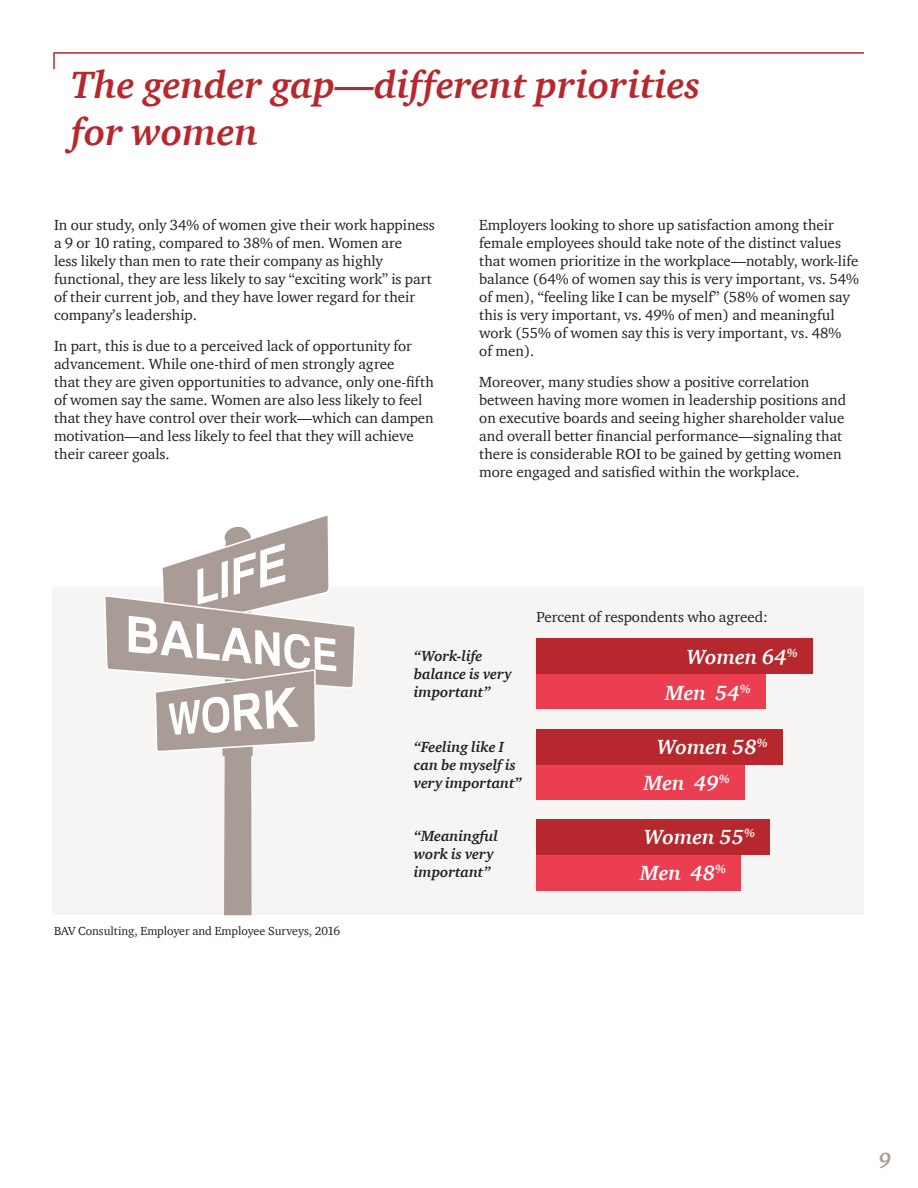
<style>
.page{position:relative;width:918px;height:1188px;background:#fff}
.page>*{position:absolute;margin:0;border:0;box-sizing:border-box;transform-origin:0 0}
.t1{font:italic 700 39px/46.5px "ITC Charter Com";color:#b6282d}
.t2{font:italic 700 21px "ITC Charter Com";color:#fff}
.t3{font:italic 700 21px "ITC Charter Com";color:#a99b95}
.t4{font:15px/18px "ITC Charter Com";color:#231f20}
.t5{font:italic 700 15px/18px "ITC Charter Com";letter-spacing:-.005em;color:#231f20}
.t6{font:12px "ITC Charter Com";color:#231f20}
</style>
<div class="page">
<div style="left:53px;top:587px;width:811px;height:328px;background:#f6f5f4"></div>
<div style="left:536px;top:674px;width:230px;height:35px;background:#eb3e51"></div>
<div style="left:536px;top:764px;width:209px;height:36px;background:#eb3e51"></div>
<div style="left:536px;top:855px;width:204px;height:36px;background:#eb3e51"></div>
<div style="left:536px;top:638px;width:277px;height:36px;background:#b6282d"></div>
<div style="left:536px;top:729px;width:247px;height:35px;background:#b6282d"></div>
<div style="left:536px;top:819px;width:234px;height:36px;background:#b6282d"></div>
<svg style="left:105px;top:515px;width:250px;height:400px"></svg>
<svg style="left:53px;top:52px;width:811px;height:18px"></svg>
<p class="t1" style="left:71px;top:61px;width:631px">The gender gap—different priorities for women</p>
<p class="t4" style="left:54px;top:215px;width:382px">In our study, only 34% of women give their work happiness a 9 or 10 rating, compared to 38% of men. Women are<br>less likely than men to rate their company as highly functional, they are less likely to say “exciting work” is part of their current job, and they have lower regard for their company’s leadership.</p>
<p class="t4" style="left:54px;top:337px;width:381px">In part, this is due to a perceived lack of opportunity for advancement. While one-third of men strongly agree<br>that they are given opportunities to advance, only one-fifth of women say the same. Women are also less likely to feel that they have control over their work—which can dampen motivation—and less likely to feel that they will achieve their career goals.</p>
<p class="t4" style="left:479px;top:215px;width:381px">Employers looking to shore up satisfaction among their female employees should take note of the distinct values that women prioritize in the workplace—notably, work-life balance (64% of women say this is very important, vs. 54% of men), “feeling like I can be myself” (58% of women say this is very important, vs. 49% of men) and meaningful work (55% of women say this is very important, vs. 48%<br>of men).</p>
<p class="t4" style="left:479px;top:373px;width:368px">Moreover, many studies show a positive correlation between having more women in leadership positions and on executive boards and seeing higher shareholder value and overall better financial performance—signaling that there is considerable ROI to be gained by getting women more engaged and satisfied within the workplace.</p>
<p class="t4" style="left:536px;top:607px;width:233px">Percent of respondents who agreed:</p>
<p class="t6" style="left:54px;top:923px;width:288px">BAV Consulting, Employer and Employee Surveys, 2016</p>
<p class="t5" style="left:414px;top:647px;width:99px">“Work-life balance is very important”</p>
<p class="t5" style="left:414px;top:738px;width:109px">“Feeling like I can be myself is very important”</p>
<p class="t5" style="left:414px;top:827px;width:86px">“Meaningful work is very important”</p>
<p class="t2" style="left:687px;top:644px;width:112px">Women 64<sup>%</sup></p>
<p class="t2" style="left:665px;top:680px;width:87px">Men 54<sup>%</sup></p>
<p class="t2" style="left:657px;top:734px;width:112px">Women 58<sup>%</sup></p>
<p class="t2" style="left:644px;top:770px;width:87px">Men 49<sup>%</sup></p>
<p class="t2" style="left:644px;top:824px;width:112px">Women 55<sup>%</sup></p>
<p class="t2" style="left:640px;top:860px;width:87px">Men 48<sup>%</sup></p>
<p class="t3" style="left:879px;top:1147px;width:14px">9</p>
</div>
